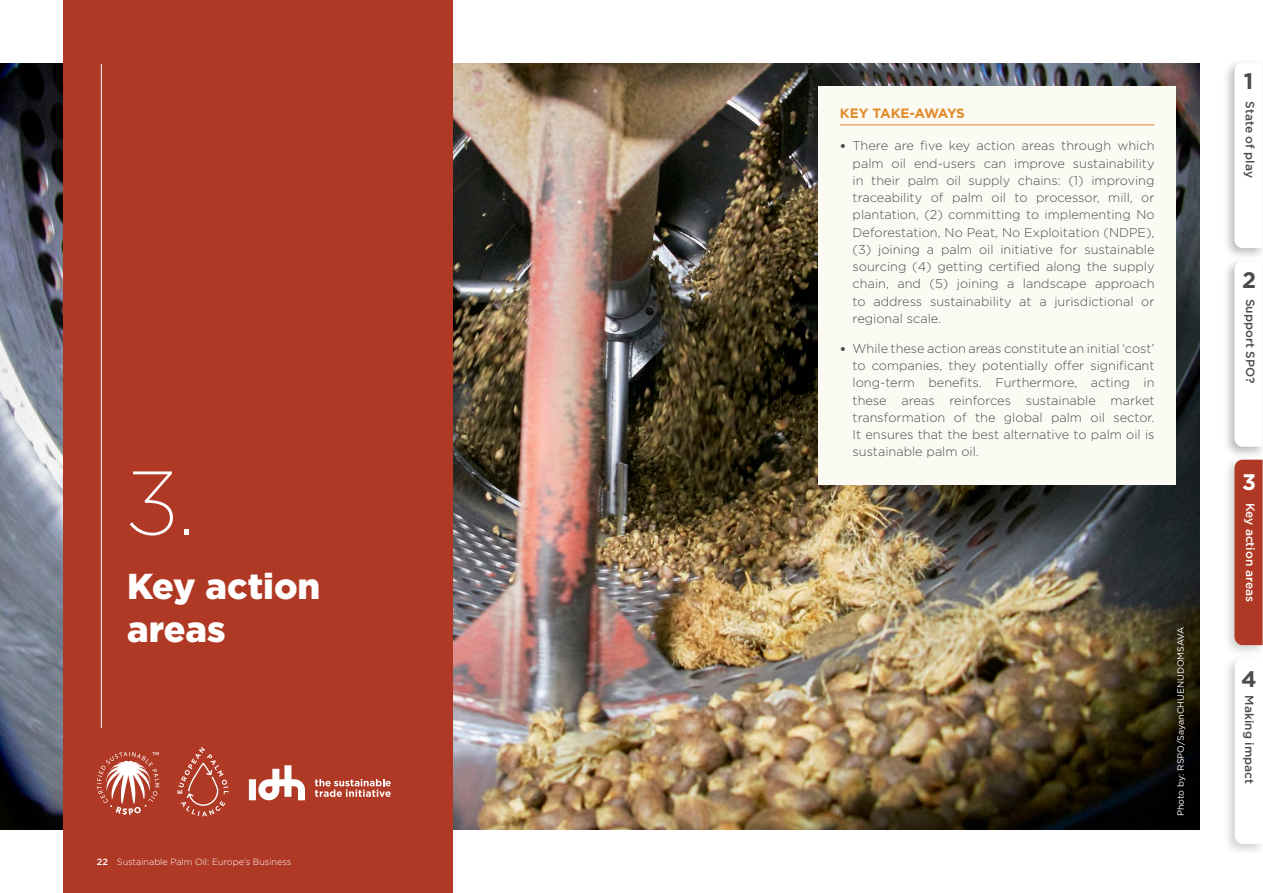
<style>
.page{position:relative;width:1263px;height:893px;background:#fff}
.page>*{position:absolute;margin:0;border:0;box-sizing:border-box;transform-origin:0 0}
.t1{font:200 90px "Gotham";color:#fff}
.Chapter_-_Header{font:900 36px/43.2px "Gotham";color:#fff}
.Footnote{font:700 22.5px "Gotham";color:#4c4c4c}
.Footnote-2{font:700 22.5px "Gotham";color:#fff}
.Key_Learning_-_Heade{font:700 13.5px "Gotham";letter-spacing:-.035em;color:#e28a29}
.t2{font:300 12.75px/17.2px "Gotham";color:#4c4c4c;text-align:justify}
.Footnote-3{font:500 12px "Gotham";color:#4c4c4c}
.Footnote-4{font:500 12px "Gotham";color:#fff}
.t3{font:300 9px "Gotham";color:#fff}
.Footnote-5{font:9px "Gotham";color:#fff}
.s1{font-weight:500}
.s2{font-family:"Calibri";font-weight:400}
</style>
<div class="page">
<img style="left:0;top:64px;width:1199px;height:765px">
<div style="left:64px;top:0;width:389px;height:893px;background:#b03925"></div>
<hr style="left:101px;top:64px;width:1px;height:664px;background:#fff">
<div style="left:819px;top:86px;width:357px;height:399px;background:#fbfaf3"></div>
<hr style="left:840px;top:125px;width:314px;height:1px;background:#e28a29">
<svg style="left:97px;top:752px;width:62px;height:63px"></svg>
<svg style="left:249px;top:765px;width:56px;height:35px"></svg>
<svg style="left:315px;top:779px;width:76px;height:18px"></svg>
<svg style="left:177px;top:747px;width:52px;height:69px"></svg>
<div style="left:1222px;top:654px;width:41px;height:202px;background:#231f20;opacity:.2"></div>
<svg style="left:1235px;top:658px;width:28px;height:186px"></svg>
<div style="left:1222px;top:456px;width:41px;height:202px;background:#231f20;opacity:.2"></div>
<div style="left:1234px;top:460px;width:28px;height:185px;background:#b03925"></div>
<div style="left:1222px;top:59px;width:41px;height:202px;background:#231f20;opacity:.3"></div>
<svg style="left:1234px;top:63px;width:28px;height:185px"></svg>
<div style="left:1222px;top:257px;width:41px;height:202px;background:#231f20;opacity:.3"></div>
<svg style="left:1234px;top:261px;width:28px;height:186px"></svg>
<p class="t1" style="left:127px;top:447px;width:70px">3.</p>
<p class="Chapter_-_Header" style="left:127px;top:564px;width:195px">Key action areas</p>
<p class="t3" style="left:97px;top:857px;width:196px"><span class="s1">22</span> Sustainable Palm Oil: Europe’s Business</p>
<p class="Key_Learning_-_Heade" style="left:840px;top:104px;width:127px">KEY TAKE-AWAYS</p>
<p class="t2" style="left:853px;top:137px;width:303px;text-indent:-13px"><span class="s2">•</span> There are five key action areas through which palm oil end-users can improve sustainability in their palm oil supply chains: (1) improving traceability of palm oil to processor, mill, or plantation, (2) committing to implementing No Deforestation, No Peat, No Exploitation (NDPE), (3) joining a palm oil initiative for sustainable sourcing (4) getting certified along the supply chain, and (5) joining a landscape approach to address sustainability at a jurisdictional or regional scale.</p>
<p class="t2" style="left:853px;top:339px;width:303px;text-indent:-13px"><span class="s2">•</span> While these action areas constitute an initial ‘cost’ to companies, they potentially offer significant long-term benefits. Furthermore, acting in these areas reinforces sustainable market transformation of the global palm oil sector.<br>It ensures that the best alternative to palm oil is sustainable palm oil.</p>
<p class="Footnote-5" style="left:1175px;top:816px;width:191px;rotate:-90deg">Photo by: RSPO/SayanCHUENUDOMSAVA</p>
<p class="Footnote" style="left:1244px;top:66px;width:11px">1</p>
<p class="Footnote-3" style="left:1258px;top:101px;width:78px;rotate:90deg">State of play</p>
<p class="Footnote" style="left:1242px;top:265px;width:16px">2</p>
<p class="Footnote-3" style="left:1258px;top:298px;width:86px;rotate:90deg">Support SPO?</p>
<p class="Footnote-2" style="left:1242px;top:467px;width:15px">3</p>
<p class="Footnote-4" style="left:1258px;top:502px;width:101px;rotate:90deg">Key action areas</p>
<p class="Footnote" style="left:1241px;top:664px;width:17px">4</p>
<p class="Footnote-3" style="left:1257px;top:695px;width:90px;rotate:90deg">Making impact</p>
</div>
